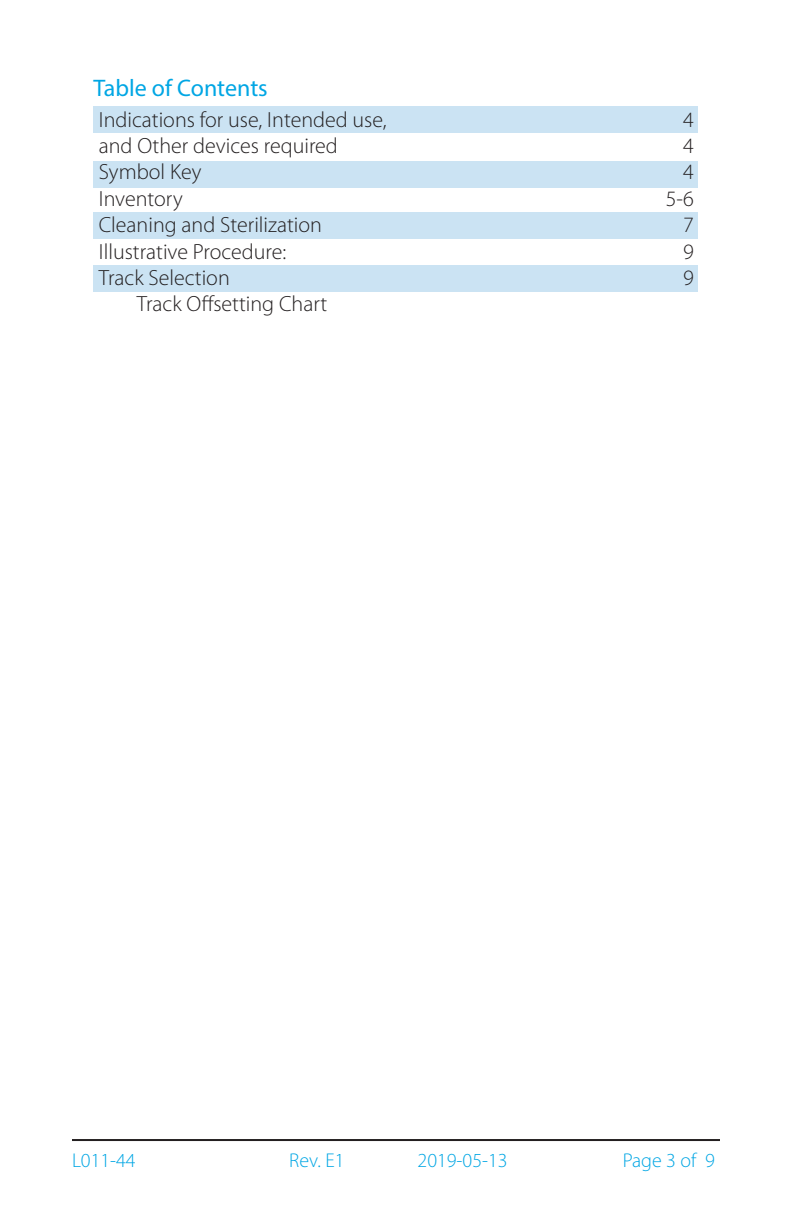
<style>
.page{position:relative;width:792px;height:1224px;background:#fff}
.page>*{position:absolute;margin:0;border:0;box-sizing:border-box;transform-origin:0 0}
.t1{font:24px "Myriad Pro";color:#00a6e4}
.t2{font:300 22px/26.4px "Myriad Pro";color:#231f20;text-align:right}
.t3{font:300 20px "Myriad Pro";color:#00a6e4}
</style>
<div class="page">
<hr style="left:72px;top:1139px;width:648px;height:2px;background:#231f20">
<div style="left:94px;top:265px;width:604px;height:27px;background:#cbe3f3"></div>
<div style="left:94px;top:212px;width:604px;height:26px;background:#cbe3f3"></div>
<div style="left:94px;top:161px;width:604px;height:26px;background:#cbe3f3"></div>
<div style="left:94px;top:106px;width:604px;height:26px;background:#cbe3f3"></div>
<p class="t1" style="left:94px;top:73px;width:176px">Table of Contents</p>
<p class="t2" style="left:99px;top:106px;width:289px">Indications for use, Intended use,</p>
<p class="t2" style="left:99px;top:133px;width:241px">and Other devices required</p>
<p class="t2" style="left:99px;top:159px;width:104px">Symbol Key</p>
<p class="t2" style="left:99px;top:186px;width:85px">Inventory</p>
<p class="t2" style="left:99px;top:212px;width:225px">Cleaning and Sterilization</p>
<p class="t2" style="left:99px;top:238px;width:189px">Illustrative Procedure:</p>
<p class="t2" style="left:99px;top:265px;width:133px">Track Selection</p>
<p class="t2" style="left:137px;top:291px;width:192px">Track Offsetting Chart</p>
<p class="t2" style="left:666px;top:106px;width:30px">4<br>4<br>4<br>5-6<br>7<br>9<br>9</p>
<p class="t3" style="left:72px;top:1149px;width:65px">L011-44</p>
<p class="t3" style="left:289px;top:1149px;width:57px">Rev. E1</p>
<p class="t3" style="left:418px;top:1149px;width:92px">2019-05-13</p>
<p class="t3" style="left:623px;top:1149px;width:94px">Page 3 of 9</p>
</div>
